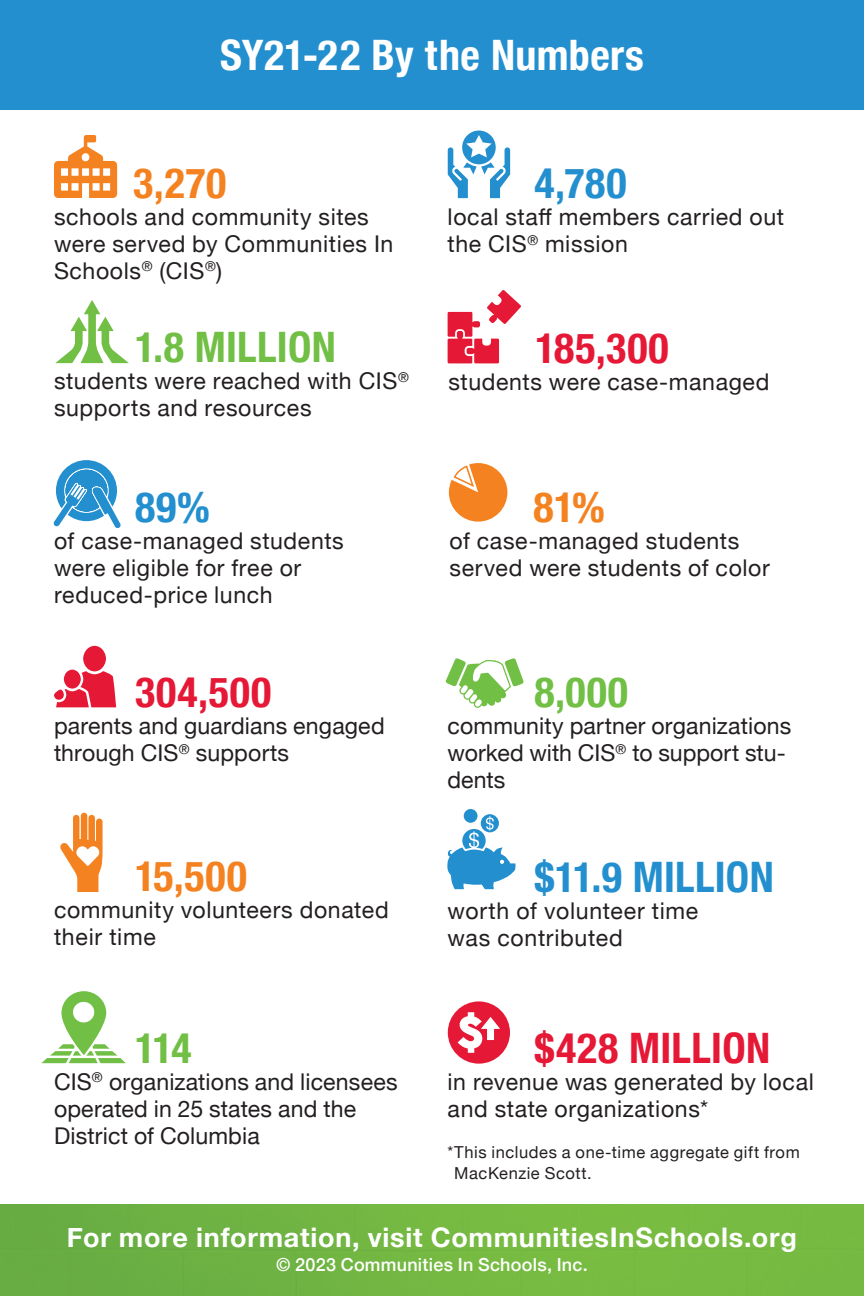
<style>
.page{position:relative;width:864px;height:1296px;background:#fff}
.page>*{position:absolute;margin:0;border:0;box-sizing:border-box;transform-origin:0 0}
.numbers{font:700 condensed 42px "Helvetica Neue";letter-spacing:.02em;color:#e51836}
.numbers-2{font:700 condensed 42px "Helvetica Neue";letter-spacing:.01em;color:#238fcf}
.sub{font:700 condensed 42px "Helvetica Neue";letter-spacing:.01em;color:#fff}
.numbers-3{font:700 condensed 42px "Helvetica Neue";letter-spacing:.01em;color:#71bf44}
.numbers-4{font:700 condensed 42px "Helvetica Neue";letter-spacing:.015em;color:#f58220}
.body{font:700 27px "Helvetica Neue";letter-spacing:.03em;color:#fff}
.body-2{font:23.1px/27px "Helvetica Neue";letter-spacing:.025em;color:#231f20}
.body-3{font:23.1px/27px "Helvetica Neue";letter-spacing:.005em;color:#231f20}
.t1{font:500 18px "Helvetica Neue";letter-spacing:.015em;color:#fff}
.body-4{font:16.5px/21px "Helvetica Neue";letter-spacing:.035em;color:#231f20}
</style>
<div class="page">
<div style="left:0;top:0;width:864px;height:109px;background:#238fcf"></div>
<svg style="left:448px;top:290px;width:73px;height:73px"></svg>
<svg style="left:54px;top:460px;width:67px;height:68px"></svg>
<svg style="left:449px;top:463px;width:58px;height:59px"></svg>
<svg style="left:54px;top:646px;width:62px;height:61px"></svg>
<svg style="left:447px;top:814px;width:69px;height:75px"></svg>
<div style="left:464px;top:809px;width:14px;height:14px;background:#238fcf;border-radius:50%"></div>
<svg style="left:60px;top:813px;width:43px;height:79px"></svg>
<svg style="left:54px;top:135px;width:63px;height:63px"></svg>
<svg style="left:55px;top:300px;width:74px;height:63px"></svg>
<div style="left:448px;top:1001px;width:62px;height:63px;background:#e51836;border-radius:50%"></div>
<svg style="left:458px;top:1012px;width:42px;height:41px"></svg>
<svg style="left:41px;top:991px;width:85px;height:72px"></svg>
<svg style="left:446px;top:658px;width:78px;height:50px"></svg>
<img style="left:0;top:1204px;width:864px;height:92px">
<svg style="left:448px;top:131px;width:62px;height:67px"></svg>
<p class="sub" style="left:220px;top:21px;width:425px">SY21-22 By the Numbers</p>
<p class="numbers-4" style="left:133px;top:148px;width:95px">3,270</p>
<p class="body-2" style="left:54px;top:205px;width:341px">schools and community sites were served by Communities In<br>Schools<sup>®</sup> (CIS<sup>®</sup>)</p>
<p class="numbers-3" style="left:135px;top:312px;width:202px">1.8 MILLION</p>
<p class="body-2" style="left:54px;top:369px;width:356px">students were reached with CIS<sup>® </sup>supports and resources</p>
<p class="numbers-2" style="left:135px;top:472px;width:76px">89%</p>
<p class="body-2" style="left:54px;top:528px;width:291px">of case-managed students were eligible for free or reduced-price lunch</p>
<p class="numbers" style="left:135px;top:658px;width:138px">304,500</p>
<p class="body-3" style="left:54px;top:714px;width:332px">parents and guardians engaged through CIS<sup>®</sup> supports</p>
<p class="numbers-4" style="left:135px;top:841px;width:113px">15,500</p>
<p class="body-2" style="left:54px;top:898px;width:336px">community volunteers donated their time</p>
<p class="numbers-3" style="left:135px;top:1013px;width:58px">114</p>
<p class="body-3" style="left:54px;top:1069px;width:345px">CIS<sup>®</sup> organizations and licensees operated in 25 states and the<br>District of Columbia</p>
<p class="numbers-2" style="left:535px;top:148px;width:94px">4,780</p>
<p class="body-2" style="left:448px;top:205px;width:338px">local staff members carried out the CIS<sup>®</sup> mission</p>
<p class="numbers" style="left:536px;top:313px;width:135px">185,300</p>
<p class="body-2" style="left:448px;top:369px;width:322px">students were case-managed</p>
<p class="numbers-4" style="left:534px;top:472px;width:73px">81%</p>
<p class="body-2" style="left:450px;top:528px;width:322px">of case-managed students served were students of color</p>
<p class="numbers-3" style="left:535px;top:658px;width:95px">8,000</p>
<p class="body-3" style="left:448px;top:714px;width:345px">community partner organizations worked with CIS<sup>®</sup> to support stu&shy;dents</p>
<p class="numbers-2" style="left:535px;top:842px;width:241px">$11.9 MILLION</p>
<p class="body-2" style="left:448px;top:898px;width:252px">worth of volunteer time was contributed</p>
<p class="numbers" style="left:535px;top:1013px;width:237px">$428 MILLION</p>
<p class="body-2" style="left:448px;top:1069px;width:368px">in revenue was generated by local and state organizations*</p>
<p class="body-4" style="left:454px;top:1143px;width:347px;text-indent:-7px">*This includes a one-time aggregate gift from<br>MacKenzie Scott.</p>
<p class="body" style="left:67px;top:1216px;width:731px">For more information, visit CommunitiesInSchools.org</p>
<p class="t1" style="left:276px;top:1250px;width:313px">© 2023 Communities In Schools, Inc.</p>
</div>
